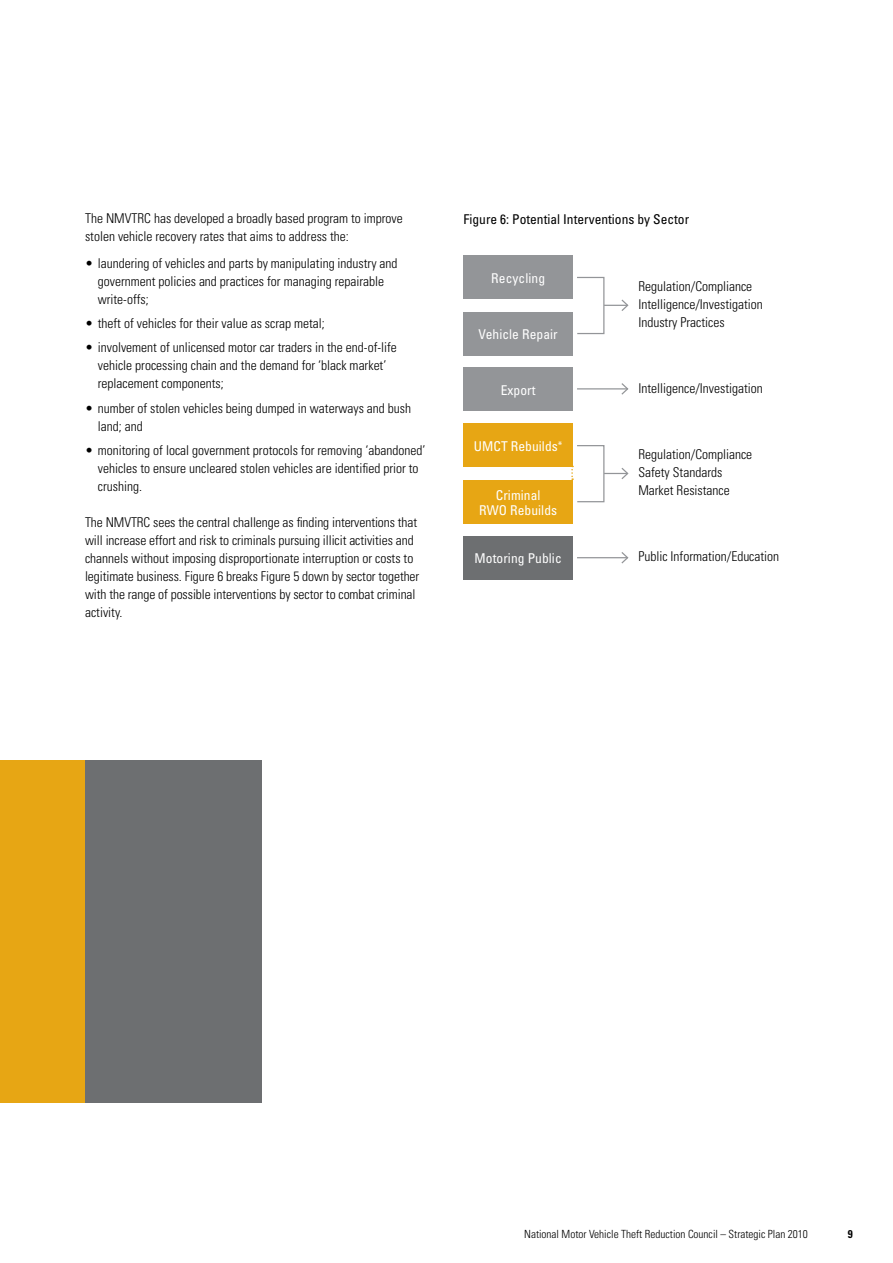
<style>
.page{position:relative;width:893px;height:1263px;background:#fff}
.page>*{position:absolute;margin:0;border:0;box-sizing:border-box;transform-origin:0 0}
.t1{font:300 condensed 13.5px/18px "Univers";color:#000}
.t2{font:condensed 13.5px/15px "Univers";letter-spacing:.005em;color:#fff;text-align:center}
.t3{font:condensed 13.5px "Univers";color:#000}
.t4{font:300 condensed 11.25px "Univers";color:#000}
.t5{font:700 condensed 11.25px "Univers";color:#000}
</style>
<div class="page">
<svg style="left:604px;top:298px;width:25px;height:14px"></svg>
<svg style="left:604px;top:466px;width:25px;height:14px"></svg>
<hr style="left:577px;top:388px;width:51px;height:1px;background:#939598">
<svg style="left:620px;top:383px;width:9px;height:12px"></svg>
<hr style="left:577px;top:557px;width:51px;height:1px;background:#939598">
<svg style="left:620px;top:552px;width:9px;height:12px"></svg>
<div style="left:463px;top:256px;width:110px;height:43px;background:#939598"></div>
<div style="left:463px;top:312px;width:110px;height:43px;background:#939598"></div>
<div style="left:463px;top:367px;width:110px;height:44px;background:#939598"></div>
<div style="left:463px;top:424px;width:110px;height:43px;background:#e7a614"></div>
<div style="left:463px;top:480px;width:110px;height:43px;background:#e7a614"></div>
<div style="left:463px;top:536px;width:110px;height:43px;background:#6d6f71"></div>
<svg style="left:571px;top:467px;width:2px;height:13px"></svg>
<div style="left:576px;top:277px;width:28px;height:57px;border:1px solid #939598"></div>
<div style="left:576px;top:445px;width:28px;height:57px;border:1px solid #939598"></div>
<div style="left:0;top:760px;width:85px;height:342px;background:#e7a614"></div>
<div style="left:85px;top:760px;width:176px;height:342px;background:#6d6f71"></div>
<p class="t1" style="left:85px;top:209px;width:319px">The NMVTRC has developed a broadly based program to improve</p>
<p class="t3" style="left:463px;top:210px;width:227px">Figure 6: Potential Interventions by Sector</p>
<p class="t1" style="left:85px;top:227px;width:265px">stolen vehicle recovery rates that aims to address the:</p>
<p class="t1" style="left:98px;top:254px;width:301px;text-indent:-13px">• laundering of vehicles and parts by manipulating industry and government policies and practices for managing repairable write-offs;</p>
<p class="t1" style="left:85px;top:314px;width:241px">• theft of vehicles for their value as scrap metal;</p>
<p class="t1" style="left:98px;top:338px;width:301px;text-indent:-13px">• involvement of unlicensed motor car traders in the end-of-life vehicle processing chain and the demand for ‘black market’ replacement components;</p>
<p class="t1" style="left:98px;top:399px;width:315px;text-indent:-13px">• number of stolen vehicles being dumped in waterways and bush land; and</p>
<p class="t1" style="left:98px;top:441px;width:329px;text-indent:-13px">• monitoring of local government protocols for removing ‘abandoned’ vehicles to ensure uncleared stolen vehicles are identified prior to crushing.</p>
<p class="t1" style="left:85px;top:513px;width:336px">The NMVTRC sees the central challenge as finding interventions that will increase effort and risk to criminals pursuing illicit activities and channels without imposing disproportionate interruption or costs to legitimate business. Figure 6 breaks Figure 5 down by sector together with the range of possible interventions by sector to combat criminal activity.</p>
<p class="t2" style="left:491px;top:270px;width:55px">Recycling</p>
<p class="t1" style="left:638px;top:277px;width:126px">Regulation/Compliance<br>Intelligence/Investigation<br>Industry Practices</p>
<p class="t2" style="left:479px;top:326px;width:81px">Vehicle Repair</p>
<p class="t1" style="left:638px;top:379px;width:126px">Intelligence/Investigation</p>
<p class="t2" style="left:501px;top:382px;width:36px">Export</p>
<p class="t2" style="left:474px;top:438px;width:90px">UMCT Rebuilds<sup>*</sup></p>
<p class="t2" style="left:479px;top:487px;width:79px">Criminal<br>RWO Rebuilds</p>
<p class="t2" style="left:475px;top:551px;width:89px">Motoring Public</p>
<p class="t1" style="left:638px;top:445px;width:115px">Regulation/Compliance<br>Safety Standards<br>Market Resistance</p>
<p class="t1" style="left:638px;top:547px;width:142px">Public Information/Education</p>
<p class="t4" style="left:524px;top:1227px;width:285px">National Motor Vehicle Theft Reduction Council – Strategic Plan 2010</p>
<p class="t5" style="left:848px;top:1227px;width:6px">9</p>
</div>
